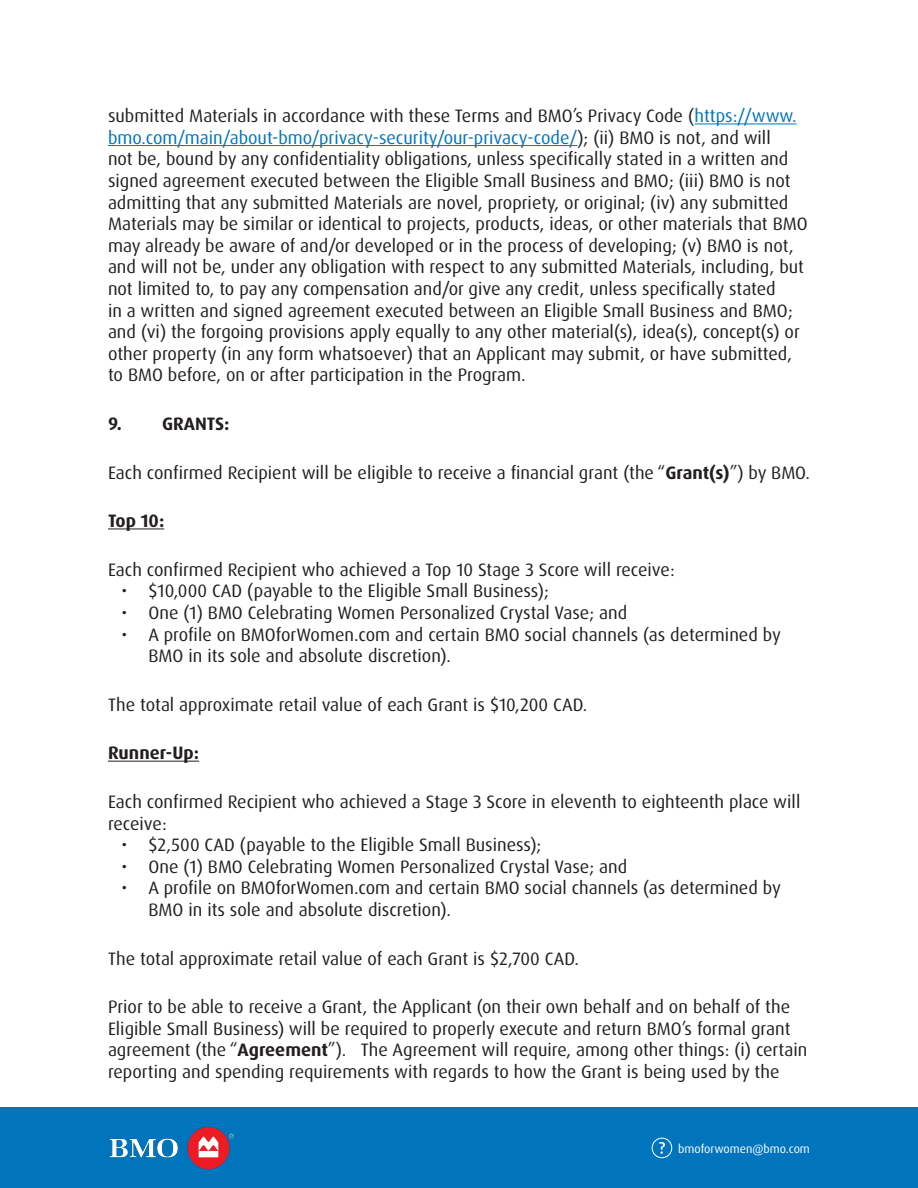
<style>
.page{position:relative;width:918px;height:1188px;background:#fff}
.page>*{position:absolute;margin:0;border:0;box-sizing:border-box;transform-origin:0 0}
.Bullet_List{font:18px/21.6px "Dax Pro";color:#231f20}
.t1{font:700 18px "Dax Pro";color:#231f20}
.Footer_-_Email{font:12px "Dax Pro";color:#fff}
.s1{color:#0075be}
.s2{font-weight:700}
</style>
<div class="page">
<hr style="left:695px;top:123px;width:102px;height:1px;background:#0075be">
<hr style="left:108px;top:145px;width:469px;height:1px;background:#0075be">
<hr style="left:108px;top:528px;width:56px;height:1px;background:#231f20">
<hr style="left:108px;top:761px;width:91px;height:1px;background:#231f20">
<div style="left:0;top:1107px;width:918px;height:81px;background:#0075be"></div>
<svg style="left:659px;top:1142px;width:6px;height:12px"></svg>
<div style="left:652px;top:1138px;width:20px;height:20px;border:1px solid #fff;border-radius:50%"></div>
<img style="left:109px;top:1127px;width:125px;height:43px">
<p class="Bullet_List" style="left:108px;top:105px;width:701px">submitted Materials in accordance with these Terms and BMO’s Privacy Code (<span class="s1">https://www. bmo.com/main/about-bmo/privacy-security/our-privacy-code/</span>); (ii) BMO is not, and will<br>not be, bound by any confidentiality obligations, unless specifically stated in a written and signed agreement executed between the Eligible Small Business and BMO; (iii) BMO is not admitting that any submitted Materials are novel, propriety, or original; (iv) any submitted Materials may be similar or identical to projects, products, ideas, or other materials that BMO may already be aware of and/or developed or in the process of developing; (v) BMO is not, and will not be, under any obligation with respect to any submitted Materials, including, but not limited to, to pay any compensation and/or give any credit, unless specifically stated<br>in a written and signed agreement executed between an Eligible Small Business and BMO; and (vi) the forgoing provisions apply equally to any other material(s), idea(s), concept(s) or other property (in any form whatsoever) that an Applicant may submit, or have submitted, to BMO before, on or after participation in the Program.</p>
<h3 class="t1" style="left:108px;top:412px;width:123px">9. GRANTS:</h3>
<p class="Bullet_List" style="left:108px;top:462px;width:703px">Each confirmed Recipient will be eligible to receive a financial grant (the “<span class="s2">Grant(s)</span>”) by BMO.</p>
<p class="t1" style="left:108px;top:509px;width:58px">Top 10:</p>
<p class="Bullet_List" style="left:108px;top:559px;width:568px">Each confirmed Recipient who achieved a Top 10 Stage 3 Score will receive:</p>
<p class="Bullet_List" style="left:122px;top:580px;width:429px">• $10,000 CAD (payable to the Eligible Small Business);</p>
<p class="Bullet_List" style="left:122px;top:602px;width:507px">• One (1) BMO Celebrating Women Personalized Crystal Vase; and</p>
<p class="Bullet_List" style="left:148px;top:624px;width:634px;text-indent:-27px">• A profile on BMOforWomen.com and certain BMO social channels (as determined by<br>BMO in its sole and absolute discretion).</p>
<p class="Bullet_List" style="left:108px;top:694px;width:481px">The total approximate retail value of each Grant is $10,200 CAD.</p>
<p class="t1" style="left:108px;top:741px;width:93px">Runner-Up:</p>
<p class="Bullet_List" style="left:108px;top:791px;width:694px">Each confirmed Recipient who achieved a Stage 3 Score in eleventh to eighteenth place will receive:</p>
<p class="Bullet_List" style="left:122px;top:834px;width:421px">• $2,500 CAD (payable to the Eligible Small Business);</p>
<p class="Bullet_List" style="left:122px;top:856px;width:507px">• One (1) BMO Celebrating Women Personalized Crystal Vase; and</p>
<p class="Bullet_List" style="left:148px;top:877px;width:634px;text-indent:-27px">• A profile on BMOforWomen.com and certain BMO social channels (as determined by<br>BMO in its sole and absolute discretion).</p>
<p class="Bullet_List" style="left:108px;top:948px;width:472px">The total approximate retail value of each Grant is $2,700 CAD.</p>
<p class="Bullet_List" style="left:108px;top:996px;width:701px">Prior to be able to receive a Grant, the Applicant (on their own behalf and on behalf of the Eligible Small Business) will be required to properly execute and return BMO’s formal grant agreement (the “<span class="s2">Agreement</span>”). The Agreement will require, among other things: (i) certain reporting and spending requirements with regards to how the Grant is being used by the</p>
<p class="Footer_-_Email" style="left:678px;top:1141px;width:133px">bmoforwomen@bmo.com</p>
</div>
